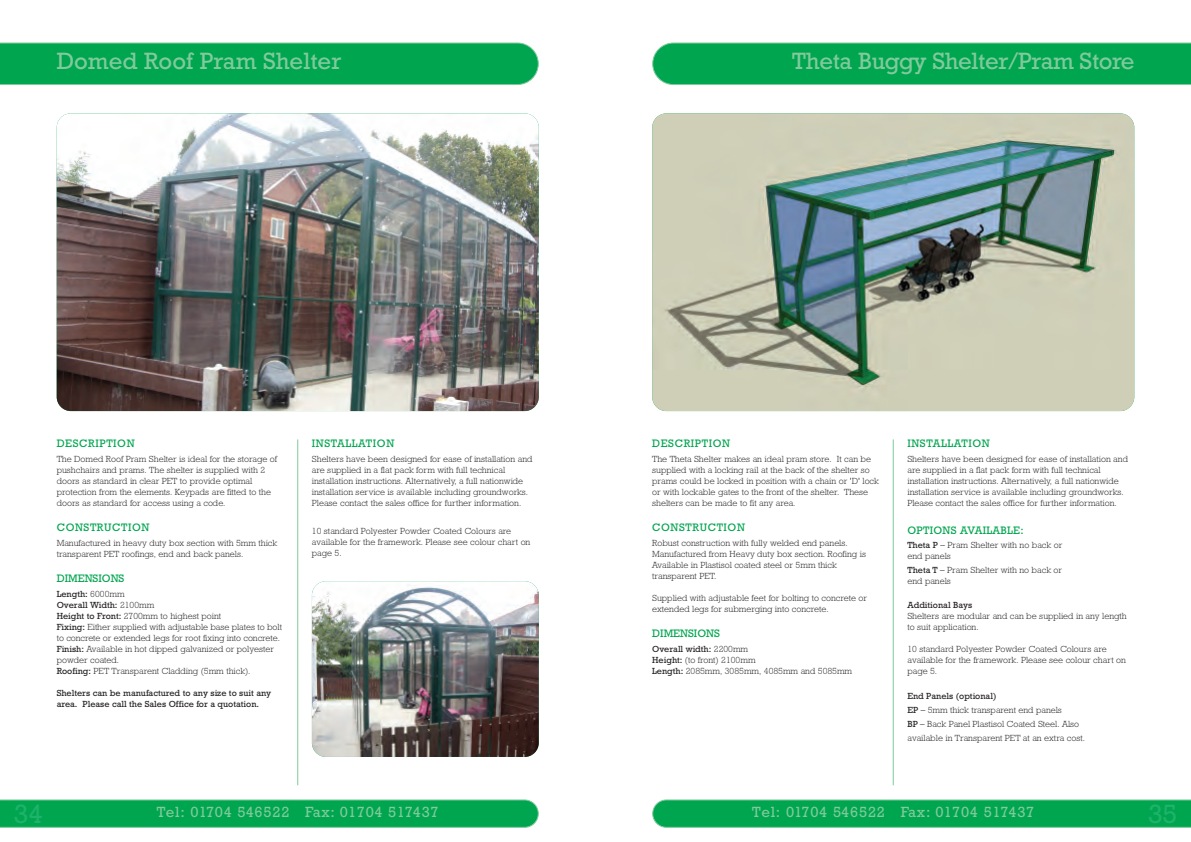
<style>
.page{position:relative;width:1191px;height:842px;background:#fff}
.page>*{position:absolute;margin:0;border:0;box-sizing:border-box;transform-origin:0 0}
.t1{font:27px "M Rockwell";color:#1eb26a}
.t2{font:24px "Rockwell";letter-spacing:-.015em;color:#80ca9c}
.t3{font:15px "M Rockwell";letter-spacing:.03em;color:#80ca9c}
.t4{font:11px "M Rockwell";letter-spacing:.055em;color:#00a54f}
.t5{font:11px "M Rockwell";color:#00a54f}
.t6{font:11px "M Rockwell";letter-spacing:.025em;color:#00a54f}
.t7{font:300 9px/11px "M Rockwell";color:#231f20}
.t8{font:9px/11px "M Rockwell";color:#231f20}
.s1{font-weight:400}
.s2{font-family:"Rockwell";font-weight:400}
</style>
<div class="page">
<img style="left:57px;top:113px;width:482px;height:298px;border-radius:14px">
<div style="left:652px;top:43px;width:539px;height:42px;background:#00a54f"></div>
<div style="left:0;top:43px;width:539px;height:42px;background:#00a54f"></div>
<svg style="left:0;top:799px;width:539px;height:29px;background:#0fa958"></svg>
<hr style="left:297px;top:439px;width:1px;height:346px;background:#80ca9c">
<svg style="left:652px;top:799px;width:539px;height:29px;background:#0fa958"></svg>
<img style="left:652px;top:113px;width:482px;height:298px;border-radius:14px">
<hr style="left:892px;top:439px;width:1px;height:346px;background:#80ca9c">
<img style="left:312px;top:581px;width:227px;height:176px;border-radius:14px">
<h2 class="t2" style="left:57px;top:47px;width:286px">Domed Roof Pram Shelter</h2>
<h2 class="t2" style="left:792px;top:47px;width:344px">Theta Buggy Shelter/Pram Store</h2>
<p class="t4" style="left:57px;top:439px;width:79px">DESCRIPTION</p>
<p class="t7" style="left:57px;top:454px;width:222px">The Domed Roof Pram Shelter is ideal for the storage of pushchairs and prams. The shelter is supplied with 2 doors as standard in clear PET to provide optimal protection from the elements. Keypads are fitted to the doors as standard for access using a code.</p>
<p class="t4" style="left:57px;top:523px;width:94px">CONSTRUCTION</p>
<p class="t7" style="left:57px;top:539px;width:222px">Manufactured in heavy duty box section with 5mm thick transparent PET roofings, end and back panels.</p>
<p class="t5" style="left:57px;top:575px;width:69px">DIMENSIONS</p>
<p class="t7" style="left:57px;top:590px;width:227px"><span class="s1">Length:</span> 6000mm<br><span class="s1">Overall Width:</span> 2100mm<br><span class="s1">Height to Front:</span> 2700mm to highest point<br><span class="s1">Fixing:</span> Either supplied with adjustable base plates to bolt to concrete or extended legs for root fixing into concrete.<br><span class="s1">Finish:</span> Available in hot dipped galvanized or polyester powder coated.<br><span class="s1">Roofing:</span> PET Transparent Cladding (5mm thick).</p>
<p class="t8" style="left:57px;top:689px;width:216px">Shelters can be manufactured to any size to suit any area. Please call the Sales Office for a quotation.</p>
<p class="t4" style="left:312px;top:439px;width:84px">INSTALLATION</p>
<p class="t7" style="left:312px;top:454px;width:222px">Shelters have been designed for ease of installation and are supplied in a flat pack form with full technical installation instructions. Alternatively, a full nationwide installation service is available including groundworks.<br>Please contact the sales office for further information.</p>
<p class="t7" style="left:312px;top:526px;width:220px">10 standard Polyester Powder Coated Colours are available for the framework. Please see colour chart on page 5.</p>
<p class="t4" style="left:652px;top:439px;width:79px">DESCRIPTION</p>
<p class="t7" style="left:652px;top:454px;width:228px">The Theta Shelter makes an ideal pram store. It can be supplied with a locking rail at the back of the shelter so prams could be locked in position with a chain or 'D' lock or with lockable gates to the front of the shelter. These shelters can be made to fit any area.</p>
<p class="t4" style="left:652px;top:523px;width:94px">CONSTRUCTION</p>
<p class="t7" style="left:652px;top:539px;width:215px">Robust construction with fully welded end panels.<br>Manufactured from Heavy duty box section. Roofing is Available in Plastisol coated steel or 5mm thick transparent PET.</p>
<p class="t7" style="left:652px;top:594px;width:216px">Supplied with adjustable feet for bolting to concrete or extended legs for submerging into concrete.</p>
<p class="t5" style="left:652px;top:630px;width:69px">DIMENSIONS</p>
<p class="t7" style="left:652px;top:645px;width:201px"><span class="s1">Overall width:</span> 2200mm<br><span class="s1">Height:</span> (to front) 2100mm<br><span class="s1">Length:</span> 2085mm, 3085mm, 4085mm and 5085mm</p>
<p class="t4" style="left:907px;top:439px;width:84px">INSTALLATION</p>
<p class="t7" style="left:907px;top:454px;width:222px">Shelters have been designed for ease of installation and are supplied in a flat pack form with full technical installation instructions. Alternatively, a full nationwide installation service is available including groundworks.<br>Please contact the sales office for further information.</p>
<p class="t6" style="left:907px;top:526px;width:118px">OPTIONS AVAILABLE:</p>
<p class="t7" style="left:907px;top:540px;width:156px"><span class="s1">Theta P</span> – Pram Shelter with no back or end panels</p>
<p class="t7" style="left:907px;top:565px;width:156px"><span class="s2">Theta T</span> – Pram Shelter with no back or end panels</p>
<p class="t8" style="left:907px;top:601px;width:66px">Additional Bays</p>
<p class="t7" style="left:907px;top:612px;width:221px">Shelters are modular and can be supplied in any length to suit application.</p>
<p class="t7" style="left:907px;top:645px;width:220px">10 standard Polyester Powder Coated Colours are available for the framework. Please see colour chart on page 5.</p>
<p class="t7" style="left:907px;top:690px;width:179px;line-height:13.8px"><span class="s1">End Panels (optional)<br>EP</span> – 5mm thick transparent end panels<br><span class="s1">BP</span> – Back Panel Plastisol Coated Steel. Also available in Transparent PET at an extra cost.</p>
<h1 class="t1" style="left:14px;top:804px;width:31px">34</h1>
<h3 class="t3" style="left:157px;top:807px;width:283px">Tel: 01704 546522 Fax: 01704 517437</h3>
<h3 class="t3" style="left:752px;top:807px;width:283px">Tel: 01704 546522 Fax: 01704 517437</h3>
<h1 class="t1" style="left:1148px;top:804px;width:31px">35</h1>
</div>
